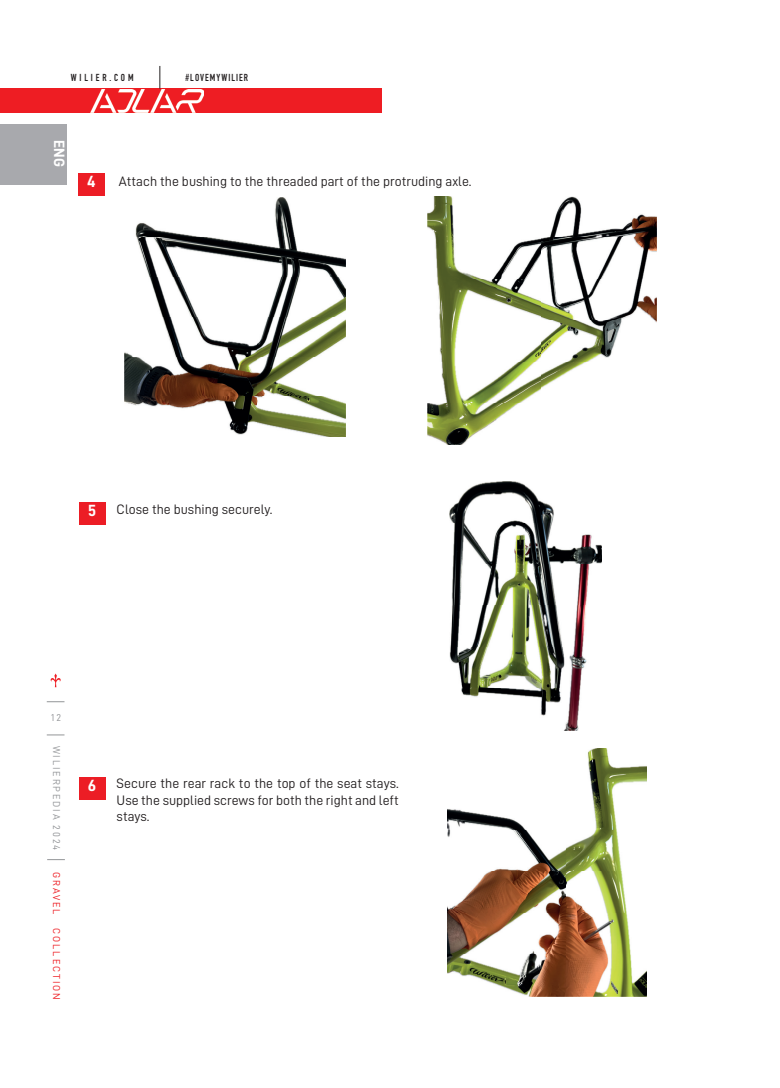
<style>
.page{position:relative;width:780px;height:1088px;background:#fff}
.page>*{position:absolute;margin:0;border:0;box-sizing:border-box;transform-origin:0 0}
.t1{font:16.25px "D DIN Bold";color:#fff}
.t2{font:15px "D DIN Bold";color:#fff}
.t3{font:13.75px/16.5px "D DIN";color:#231f20;text-align:justify}
.t4{font:10px "D DIN";letter-spacing:.19em;color:#939598}
.t5{font:10px "D DIN";letter-spacing:.19em;color:#ee1d23}
.t6{font:10px "DIN Engschrift Std";letter-spacing:.105em;color:#231f20}
.t7{font:10px "DIN Engschrift Std";letter-spacing:.285em;color:#231f20}
</style>
<div class="page">
<div style="left:0;top:124px;width:67px;height:60px;background:#a8a9ad"></div>
<img style="left:450px;top:482px;width:152px;height:248px">
<img style="left:427px;top:197px;width:229px;height:248px">
<img style="left:124px;top:198px;width:222px;height:239px">
<img style="left:447px;top:748px;width:199px;height:248px">
<div style="left:78px;top:173px;width:27px;height:22px;background:#ec1d25"></div>
<div style="left:79px;top:502px;width:26px;height:22px;background:#ec1d25"></div>
<div style="left:79px;top:777px;width:26px;height:22px;background:#ec1d25"></div>
<div style="left:0;top:88px;width:381px;height:24px;background:#ee1d23"></div>
<svg style="left:159px;top:66px;width:1px;height:23px"></svg>
<svg style="left:47px;top:859px;width:18px;height:1px"></svg>
<svg style="left:47px;top:734px;width:17px;height:1px"></svg>
<svg style="left:47px;top:701px;width:17px;height:1px"></svg>
<svg style="left:50px;top:673px;width:11px;height:14px"></svg>
<img style="left:90px;top:90px;width:114px;height:22px">
<p class="t7" style="left:71px;top:71px;width:64px">WILIER.COM</p>
<p class="t6" style="left:185px;top:71px;width:64px">#LOVEMYWILIER</p>
<p class="t2" style="left:67px;top:140px;width:28px;rotate:90deg">ENG</p>
<p class="t1" style="left:87px;top:172px;width:10px">4</p>
<p class="t3" style="left:119px;top:173px;width:354px">Attach the bushing to the threaded part of the protruding axle.</p>
<p class="t1" style="left:88px;top:501px;width:10px">5</p>
<p class="t3" style="left:117px;top:500px;width:157px">Close the bushing securely.</p>
<p class="t4" style="left:51px;top:712px;width:11px">12</p>
<p class="t4" style="left:62px;top:745px;width:106px;rotate:90deg">WILIERPEDIA 2024</p>
<p class="t5" style="left:62px;top:872px;width:44px;rotate:90deg">GRAVEL</p>
<p class="t5" style="left:62px;top:928px;width:72px;rotate:90deg">COLLECTION</p>
<p class="t1" style="left:88px;top:776px;width:10px">6</p>
<p class="t3" style="left:117px;top:775px;width:284px">Secure the rear rack to the top of the seat stays.<br>Use the supplied screws for both the right and left stays.</p>
</div>
